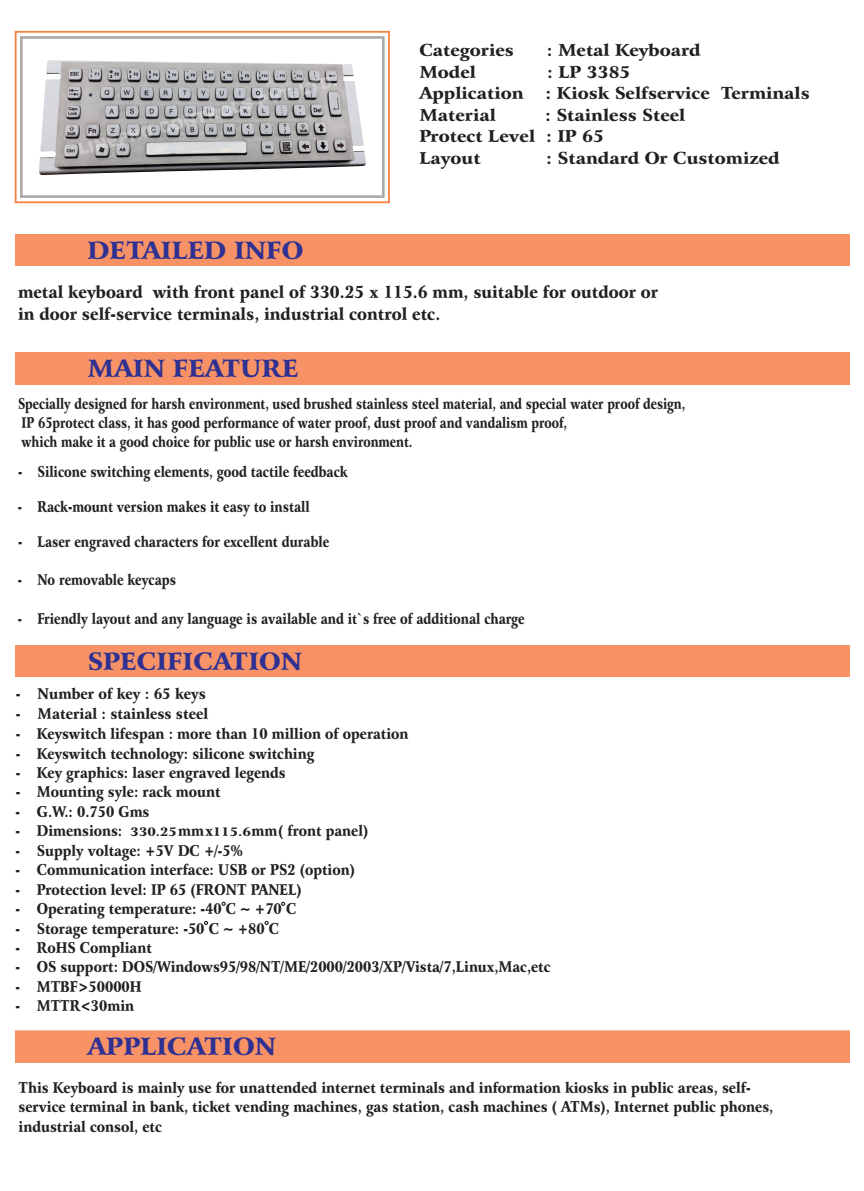
<style>
.page{position:relative;width:864px;height:1191px;background:#fff}
.page>*{position:absolute;margin:0;border:0;box-sizing:border-box;transform-origin:0 0}
.t1{font:900 24px "Arrus BT";color:#2e3092}
.t2{font:900 17.1px/22.1px "Arrus BT";color:#231f20;scale:.88 1}
.t3{font:900 16.6px/21.5px "Arrus BT";color:#231f20}
.t4{font:900 15.8px "Arial";color:rgb(255 255 255/.31)}
.t5{font:900 15px/19.4px "Arrus BT";color:#231f20;scale:.84 1}
.t6{font:900 15px/19.4px "Arrus BT";color:#231f20;scale:.74 1}
.t7{font:900 15px "Arrus BT";color:#231f20;scale:.77 1}
.t8{font:900 15px "Arrus BT";color:#231f20;scale:.87 1}
.s1{font-size:12px}
</style>
<div class="page">
<div style="left:16px;top:234px;width:833px;height:31px;background:#f69266"></div>
<svg style="left:15px;top:31px;width:375px;height:172px"></svg>
<svg style="left:20px;top:36px;width:365px;height:162px"></svg>
<div style="left:16px;top:353px;width:833px;height:31px;background:#f69266"></div>
<div style="left:16px;top:645px;width:833px;height:31px;background:#f69266"></div>
<div style="left:16px;top:1031px;width:833px;height:31px;background:#f69266"></div>
<svg style="left:222px;top:901px;width:4px;height:5px"></svg>
<svg style="left:204px;top:921px;width:4px;height:4px"></svg>
<svg style="left:265px;top:921px;width:4px;height:4px"></svg>
<svg style="left:281px;top:901px;width:4px;height:5px"></svg>
<img style="left:39px;top:60px;width:327px;height:115px">
<img style="left:167px;top:151px;width:18px;height:3px">
<p class="t4" style="left:77px;top:144px;width:269px;rotate:-15deg">LINEPRO CONTROLS PVT. LTD.</p>
<h1 class="t1" style="left:88px;top:240px;width:217px">DETAILED INFO</h1>
<p class="t3" style="left:419px;top:41px;width:96px">Categories</p>
<p class="t3" style="left:547px;top:41px;width:155px">: Metal Keyboard</p>
<p class="t3" style="left:419px;top:63px;width:58px">Model</p>
<p class="t3" style="left:547px;top:63px;width:85px">: LP 3385</p>
<p class="t3" style="left:419px;top:84px;width:106px">Application</p>
<p class="t3" style="left:546px;top:84px;width:266px">: Kiosk Selfservice Terminals</p>
<p class="t3" style="left:419px;top:106px;width:78px">Material</p>
<p class="t3" style="left:419px;top:106px;width:268px;text-indent:126px">: Stainless Steel<br>Protect Level : IP 65<br>Layout</p>
<p class="t3" style="left:546px;top:149px;width:235px">: Standard Or Customized</p>
<p class="t2" style="left:18px;top:282px;width:729px">metal keyboard with front panel of 330.25 x 115.6 mm, suitable for outdoor or in door self-service terminals, industrial control etc.</p>
<h1 class="t1" style="left:87px;top:359px;width:213px">MAIN FEATURE</h1>
<p class="t6" style="left:18px;top:395px;width:903px">Specially designed for harsh environment, used brushed stainless steel material, and special water proof design,<br>IP 65protect class, it has good performance of water proof, dust proof and vandalism proof,<br>which make it a good choice for public use or harsh environment.</p>
<p class="t7" style="left:18px;top:465px;width:430px">- Silicone switching elements, good tactile feedback</p>
<p class="t7" style="left:18px;top:501px;width:380px">- Rack-mount version makes it easy to install</p>
<p class="t7" style="left:18px;top:535px;width:406px">- Laser engraved characters for excellent durable</p>
<p class="t7" style="left:18px;top:574px;width:207px">- No removable keycaps</p>
<p class="t7" style="left:18px;top:613px;width:660px">- Friendly layout and any language is available and it`s free of additional charge</p>
<h1 class="t1" style="left:87px;top:651px;width:216px">SPECIFICATION</h1>
<p class="t8" style="left:16px;top:687px;width:220px">- Number of key : 65 keys</p>
<p class="t8" style="left:16px;top:707px;width:223px">- Material : stainless steel</p>
<p class="t5" style="left:16px;top:725px;width:469px">- Keyswitch lifespan : more than 10 million of operation</p>
<p class="t5" style="left:16px;top:745px;width:357px">- Keyswitch technology: silicone switching</p>
<p class="t5" style="left:16px;top:764px;width:323px">- Key graphics: laser engraved legends</p>
<p class="t5" style="left:16px;top:783px;width:245px">- Mounting syle: rack mount</p>
<p class="t5" style="left:16px;top:803px;width:161px">- G.W.: 0.750 Gms</p>
<p class="t5" style="left:16px;top:822px;width:421px">- Dimensions: <span class="s1">330.25</span> mm x <span class="s1">115.6</span>mm ( front panel)</p>
<p class="t5" style="left:16px;top:842px;width:272px">- Supply voltage: +5V DC +/-5%</p>
<p class="t5" style="left:16px;top:861px;width:405px">- Communication interface: USB or PS2 (option)</p>
<p class="t5" style="left:16px;top:881px;width:342px">- Protection level: IP 65 (FRONT PANEL)</p>
<p class="t5" style="left:16px;top:900px;width:336px">- Operating temperature: -40 C ~ +70 C</p>
<p class="t5" style="left:16px;top:920px;width:315px">- Storage temperature: -50 C ~ +80 C</p>
<p class="t5" style="left:16px;top:939px;width:164px">- RoHS Compliant</p>
<p class="t5" style="left:16px;top:958px;width:638px">- OS support: DOS/Windows95/98/NT/ME/2000/2003/XP/Vista/7,Linux,Mac,etc</p>
<p class="t5" style="left:16px;top:978px;width:151px">- MTBF&gt;50000H</p>
<p class="t5" style="left:16px;top:997px;width:143px">- MTTR&lt;30min</p>
<h1 class="t1" style="left:87px;top:1037px;width:190px">APPLICATION</h1>
<p class="t5" style="left:19px;top:1079px;width:900px">This Keyboard is mainly use for unattended internet terminals and information kiosks in public areas, self&shy;service terminal in bank, ticket vending machines, gas station, cash machines ( ATMs), Internet public phones, industrial consol, etc</p>
</div>
